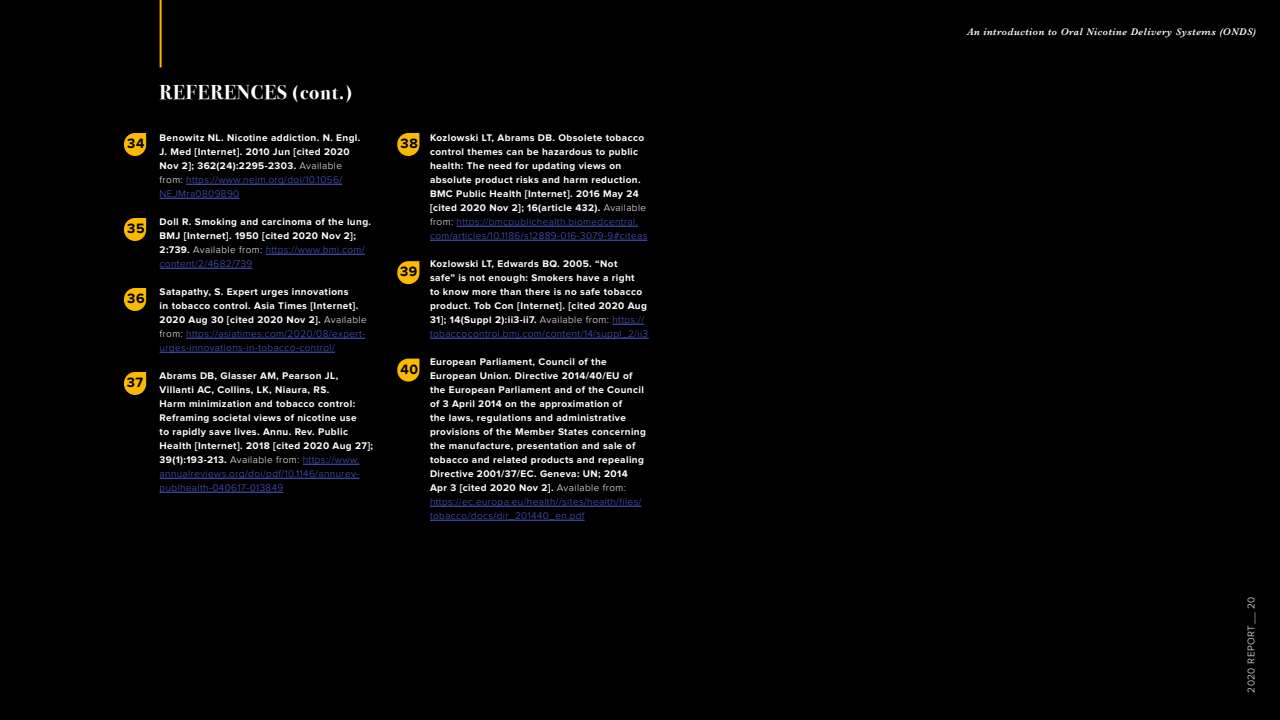
<style>
.page{position:relative;width:1280px;height:720px;background:#000}
.page>*{position:absolute;margin:0;border:0;box-sizing:border-box;transform-origin:0 0}
.t1{font:700 20px "Bodoni Svty Two ITCTT";letter-spacing:.04em;color:#fff}
.t2{font:700 14px "Proxima Nova";letter-spacing:.04em;color:#000}
.t3{font:700 10px/14px "Proxima Nova";letter-spacing:.04em;color:#fff}
.t4{font:italic 600 10px "Baskerville";letter-spacing:.05em;color:#fff}
.t5{font:300 10px "Proxima Nova";letter-spacing:.05em;color:#fff}
.s1{font-weight:300}
.s2{font-weight:300;color:#4f5cd6}
</style>
<div class="page">
<svg style="left:124px;top:133px;width:22px;height:23px"></svg>
<svg style="left:124px;top:218px;width:22px;height:23px"></svg>
<svg style="left:124px;top:288px;width:22px;height:23px"></svg>
<svg style="left:124px;top:372px;width:22px;height:23px"></svg>
<svg style="left:397px;top:261px;width:22px;height:23px"></svg>
<svg style="left:397px;top:133px;width:22px;height:23px"></svg>
<svg style="left:397px;top:359px;width:22px;height:23px"></svg>
<hr style="left:160px;top:0;width:2px;height:67px;background:#fbba00">
<hr style="left:186px;top:184px;width:156px;height:1px;background:#4f5cd6">
<hr style="left:160px;top:198px;width:79px;height:1px;background:#4f5cd6">
<hr style="left:266px;top:254px;width:99px;height:1px;background:#4f5cd6">
<hr style="left:160px;top:268px;width:92px;height:1px;background:#4f5cd6">
<hr style="left:186px;top:338px;width:179px;height:1px;background:#4f5cd6">
<hr style="left:160px;top:352px;width:175px;height:1px;background:#4f5cd6">
<hr style="left:303px;top:464px;width:56px;height:1px;background:#4f5cd6">
<hr style="left:160px;top:478px;width:199px;height:1px;background:#4f5cd6">
<hr style="left:160px;top:492px;width:123px;height:1px;background:#4f5cd6">
<hr style="left:457px;top:226px;width:181px;height:1px;background:#4f5cd6">
<hr style="left:430px;top:240px;width:217px;height:1px;background:#4f5cd6">
<hr style="left:612px;top:324px;width:32px;height:1px;background:#4f5cd6">
<hr style="left:430px;top:338px;width:219px;height:1px;background:#4f5cd6">
<hr style="left:430px;top:506px;width:211px;height:1px;background:#4f5cd6">
<hr style="left:430px;top:520px;width:155px;height:1px;background:#4f5cd6">
<h2 class="t2" style="left:127px;top:137px;width:19px">34</h2>
<h2 class="t2" style="left:127px;top:222px;width:19px">35</h2>
<h2 class="t2" style="left:127px;top:292px;width:19px">36</h2>
<h2 class="t2" style="left:127px;top:376px;width:18px">37</h2>
<h1 class="t1" style="left:160px;top:76px;width:195px">REFERENCES (cont.)</h1>
<p class="t3" style="left:160px;top:131px;width:202px">Benowitz NL. Nicotine addiction. N. Engl.<br>J. Med [Internet]. 2010 Jun [cited 2020<br>Nov 2]; 362(24):2295-2303. <span class="s1">Available from:</span> <span class="s2">https://www.nejm.org/doi/10.1056/ NEJMra0809890</span></p>
<p class="t3" style="left:160px;top:215px;width:213px">Doll R. Smoking and carcinoma of the lung.<br>BMJ [Internet]. 1950 [cited 2020 Nov 2]; 2:739. <span class="s1">Available from:</span> <span class="s2">https://www.bmj.com/ content/2/4682/739</span></p>
<p class="t3" style="left:160px;top:285px;width:209px">Satapathy, S. Expert urges innovations<br>in tobacco control. Asia Times [Internet].<br>2020 Aug 30 [cited 2020 Nov 2]. <span class="s1">Available from:</span> <span class="s2">https://asiatimes.com/2020/08/expert&shy;urges-innovations-in-tobacco-control/</span></p>
<p class="t3" style="left:160px;top:369px;width:215px">Abrams DB, Glasser AM, Pearson JL, Villanti AC, Collins, LK, Niaura, RS.<br>Harm minimization and tobacco control:<br>Reframing societal views of nicotine use<br>to rapidly save lives. Annu. Rev. Public Health [Internet]. 2018 [cited 2020 Aug 27]; 39(1):193-213. <span class="s1">Available from:</span> <span class="s2">https://www. annualreviews.org/doi/pdf/10.1146/annurev&shy;publhealth-040617-013849</span></p>
<h2 class="t2" style="left:401px;top:137px;width:19px">38</h2>
<h2 class="t2" style="left:400px;top:265px;width:19px">39</h2>
<h2 class="t2" style="left:401px;top:363px;width:19px">40</h2>
<p class="t3" style="left:430px;top:131px;width:219px">Kozlowski LT, Abrams DB. Obsolete tobacco control themes can be hazardous to public health: The need for updating views on absolute product risks and harm reduction.<br>BMC Public Health [Internet]. 2016 May 24 [cited 2020 Nov 2]; 16(article 432). <span class="s1">Available from:</span> <span class="s2">https://bmcpublichealth.biomedcentral. com/articles/10.1186/s12889-016-3079-9#citeas</span></p>
<p class="t3" style="left:430px;top:257px;width:220px">Kozlowski LT, Edwards BQ. 2005. “Not<br>safe” is not enough: Smokers have a right<br>to know more than there is no safe tobacco product. Tob Con [Internet]. [cited 2020 Aug 31]; 14(Suppl 2):ii3-ii7. <span class="s1">Available from:</span> <span class="s2">https:// tobaccocontrol.bmj.com/content/14/suppl_2/ii3</span></p>
<p class="t3" style="left:430px;top:355px;width:217px">European Parliament, Council of the European Union. Directive 2014/40/EU of the European Parliament and of the Council of 3 April 2014 on the approximation of<br>the laws, regulations and administrative provisions of the Member States concerning the manufacture, presentation and sale of tobacco and related products and repealing Directive 2001/37/EC. Geneva: UN; 2014<br>Apr 3 [cited 2020 Nov 2]. <span class="s1">Available from: </span><span class="s2">https://ec.europa.eu/health//sites/health/files/ tobacco/docs/dir_201440_en.pdf</span></p>
<p class="t4" style="left:967px;top:25px;width:290px">An introduction to Oral Nicotine Delivery Systems (ONDS)</p>
<p class="t5" style="left:1246px;top:693px;width:98px;rotate:-90deg">2020 REPORT__ 20</p>
</div>
